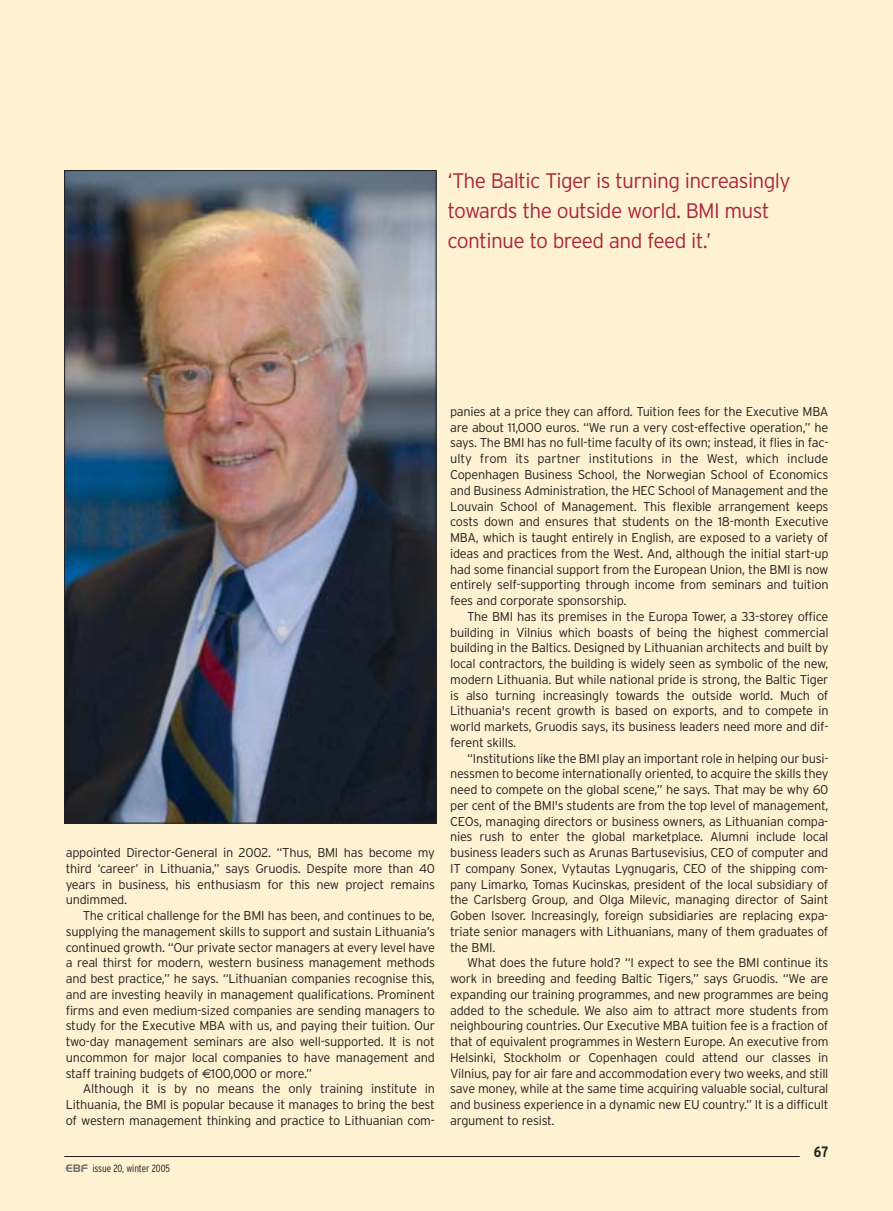
<style>
.page{position:relative;width:893px;height:1211px;background:#fff}
.page>*{position:absolute;margin:0;border:0;box-sizing:border-box;transform-origin:0 0}
.t1{font:300 21px/30px "Interstate";letter-spacing:-.03em;color:#aa263d}
.t2{font:700 condensed 15px "Interstate";color:#231f1f}
.t3{font:300 12.75px/15.8px "Interstate";letter-spacing:-.02em;color:#231f1f;text-align:justify}
.t4{font:300 condensed 10.5px "Interstate";letter-spacing:-.01em;color:#231f1f}
.s1{font-family:"Euro Sans";font-weight:400}
.s2{font-family:"Handel Gothic BT";font-weight:400;font-stretch:normal;color:#6c6d70}
</style>
<div class="page">
<div style="left:0;top:0;width:892px;height:1210px;background:#fff2d2"></div>
<hr style="left:64px;top:1156px;width:735px;height:1px;background:#231f1f">
<img style="left:66px;top:172px;width:368px;height:649px">
<h1 class="t1" style="left:447px;top:168px;width:345px">‘The Baltic Tiger is turning increasingly towards the outside world. BMI must continue to breed and feed it.’</h1>
<p class="t3" style="left:66px;top:846px;width:371px">appointed Director-General in 2002. “Thus, BMI has become my third ‘career’ in Lithuania,” says Gruodis. Despite more than 40 years in business, his enthusiasm for this new project remains undimmed.</p>
<p class="t3" style="left:66px;top:909px;width:371px;text-indent:17px">The critical challenge for the BMI has been, and continues to be, supplying the management skills to support and sustain Lithuania’s continued growth. “Our private sector managers at every level have a real thirst for modern, western business management methods and best practice,” he says. “Lithuanian companies recognise this, and are investing heavily in management qualifications. Prominent firms and even medium-sized companies are sending managers to study for the Executive MBA with us, and paying their tuition. Our two-day management seminars are also well-supported. It is not uncommon for major local companies to have management and staff training budgets of <span class="s1">€</span>100,000 or more.”</p>
<p class="t3" style="left:66px;top:1082px;width:371px;text-indent:17px">Although it is by no means the only training institute in Lithuania, the BMI is popular because it manages to bring the best of western management thinking and practice to Lithuanian com-</p>
<p class="t4" style="left:66px;top:1164px;width:106px"><span class="s2">EBF</span> issue 20, winter 2005</p>
<p class="t3" style="left:450px;top:405px;width:380px">panies at a price they can afford. Tuition fees for the Executive MBA are about 11,000 euros. “We run a very cost-effective operation,” he says. The BMI has no full-time faculty of its own; instead, it flies in fac&shy;ulty from its partner institutions in the West, which include Copenhagen Business School, the Norwegian School of Economics and Business Administration, the HEC School of Management and the Louvain School of Management. This flexible arrangement keeps costs down and ensures that students on the 18-month Executive MBA, which is taught entirely in English, are exposed to a variety of ideas and practices from the West. And, although the initial start-up had some financial support from the European Union, the BMI is now entirely self-supporting through income from seminars and tuition fees and corporate sponsorship.</p>
<p class="t3" style="left:450px;top:610px;width:380px;text-indent:17px">The BMI has its premises in the Europa Tower, a 33-storey office building in Vilnius which boasts of being the highest commercial building in the Baltics. Designed by Lithuanian architects and built by local contractors, the building is widely seen as symbolic of the new, modern Lithuania. But while national pride is strong, the Baltic Tiger is also turning increasingly towards the outside world. Much of Lithuania's recent growth is based on exports, and to compete in world markets, Gruodis says, its business leaders need more and dif&shy;ferent skills.</p>
<p class="t3" style="left:450px;top:751px;width:380px;text-indent:17px">“Institutions like the BMI play an important role in helping our busi&shy;nessmen to become internationally oriented, to acquire the skills they need to compete on the global scene,” he says. That may be why 60 per cent of the BMI's students are from the top level of management, CEOs, managing directors or business owners, as Lithuanian compa&shy;nies rush to enter the global marketplace. Alumni include local business leaders such as Arunas Bartusevisius, CEO of computer and IT company Sonex, Vytautas Lygnugaris, CEO of the shipping com&shy;pany Limarko, Tomas Kucinskas, president of the local subsidiary of the Carlsberg Group, and Olga Milevic, managing director of Saint Goben Isover. Increasingly, foreign subsidiaries are replacing expa&shy;triate senior managers with Lithuanians, many of them graduates of the BMI.</p>
<p class="t3" style="left:450px;top:956px;width:380px;text-indent:17px">What does the future hold? “I expect to see the BMI continue its work in breeding and feeding Baltic Tigers,” says Gruodis. “We are expanding our training programmes, and new programmes are being added to the schedule. We also aim to attract more students from neighbouring countries. Our Executive MBA tuition fee is a fraction of that of equivalent programmes in Western Europe. An executive from Helsinki, Stockholm or Copenhagen could attend our classes in Vilnius, pay for air fare and accommodation every two weeks, and still save money, while at the same time acquiring valuable social, cultural and business experience in a dynamic new EU country.” It is a difficult argument to resist.</p>
<p class="t2" style="left:813px;top:1145px;width:16px">67</p>
</div>
